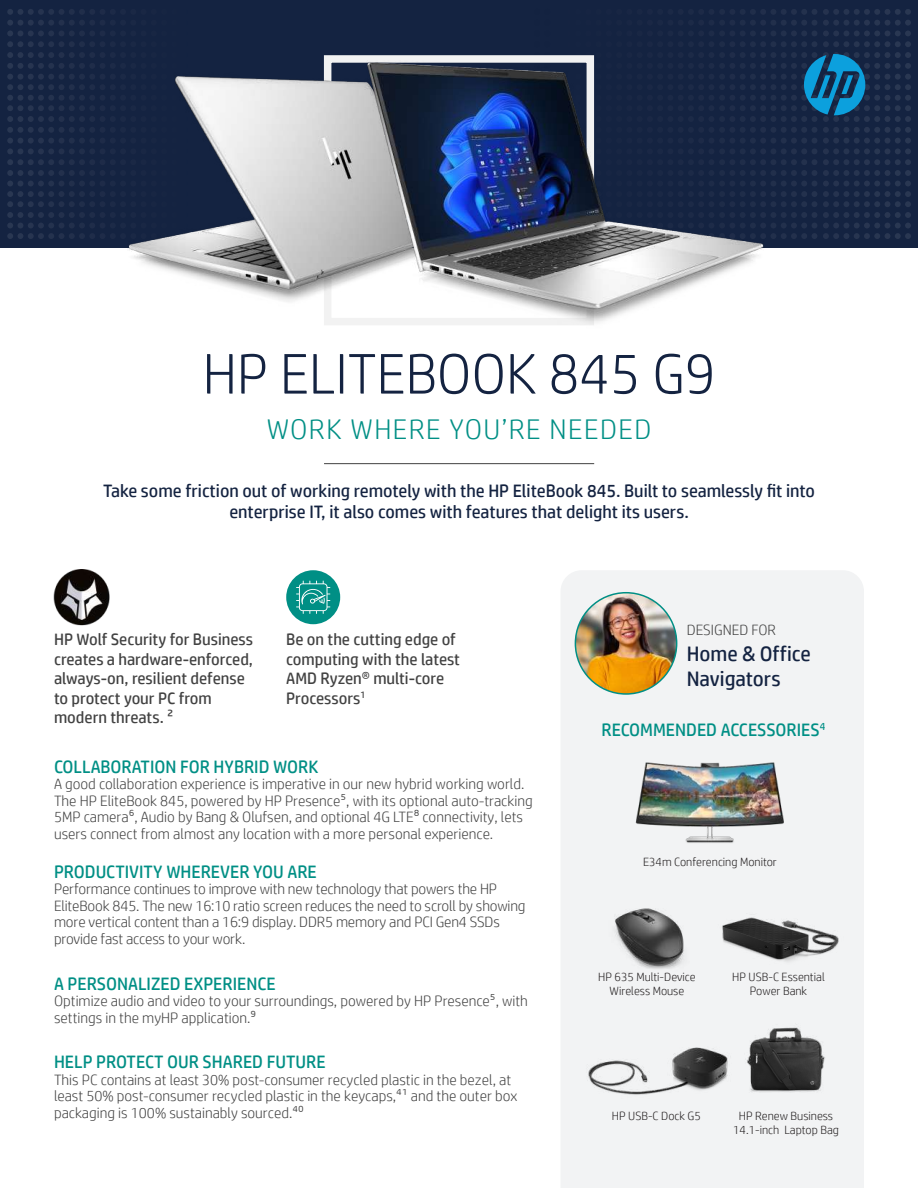
<style>
.page{position:relative;width:918px;height:1188px;background:#fff}
.page>*{position:absolute;margin:0;border:0;box-sizing:border-box;transform-origin:0 0}
.t1{font:300 57px "HP Simplified";color:#142341}
.t2{font:300 28.5px "HP Simplified";letter-spacing:.05em;color:#008f85}
.t3{font:21px/25.2px "HP Simplified";color:#142341}
.t4{font:18px/21.6px "HP Simplified";color:#142341;text-align:center}
.t5{font:18px "HP Simplified";color:#008f85}
.t6{font:16.5px/19.5px "HP Simplified";color:#424242}
.t7{font:300 15px/16.5px "HP Simplified";color:#424242}
.t8{font:300 12px/14.4px "HP Simplified";color:#231f20;text-align:center}
</style>
<div class="page">
<img style="left:53px;top:570px;width:57px;height:56px">
<div style="left:0;top:0;width:918px;height:248px;background:#142341"></div>
<svg style="left:895px;top:9px;width:16px;height:230px"></svg>
<svg style="left:804px;top:54px;width:61px;height:61px"></svg>
<hr style="left:324px;top:463px;width:270px;height:1px;background:#424242">
<div style="left:286px;top:570px;width:54px;height:54px;background:#008f85;border-radius:50%"></div>
<svg style="left:296px;top:581px;width:34px;height:33px"></svg>
<div style="left:561px;top:571px;width:303px;height:617px;background:#f2f3f4"></div>
<img style="left:575px;top:593px;width:102px;height:101px;border-radius:51px">
<div style="left:575px;top:592px;width:102px;height:103px;border:2px solid #008f85;border-radius:50%"></div>
<img style="left:128px;top:55px;width:222px;height:270px">
<img style="left:350px;top:9px;width:426px;height:316px">
<img style="left:718px;top:903px;width:126px;height:78px">
<img style="left:608px;top:903px;width:81px;height:68px">
<img style="left:581px;top:1031px;width:154px;height:79px">
<img style="left:632px;top:758px;width:156px;height:89px">
<img style="left:745px;top:1018px;width:80px;height:79px">
<h1 class="t1" style="left:203px;top:342px;width:514px">HP ELITEBOOK 845 G9</h1>
<h2 class="t2" style="left:267px;top:413px;width:386px">WORK WHERE YOU’RE NEEDED</h2>
<p class="t4" style="left:103px;top:479px;width:713px">Take some friction out of working remotely with the HP EliteBook 845. Built to seamlessly fit into enterprise IT, it also comes with features that delight its users.</p>
<p class="t6" style="left:54px;top:630px;width:201px">HP Wolf Security for Business creates a hardware-enforced, always-on, resilient defense to protect your PC from modern threats. 2</p>
<p class="t6" style="left:286px;top:630px;width:175px">Be on the cutting edge of computing with the latest<br>AMD Ryzen® multi-core<br>Processors<sup>1</sup></p>
<p class="t5" style="left:54px;top:756px;width:266px">COLLABORATION FOR HYBRID WORK</p>
<p class="t7" style="left:54px;top:776px;width:480px">A good collaboration experience is imperative in our new hybrid working world.<br>The HP EliteBook 845, powered by HP Presence5, with its optional auto-tracking 5MP camera6, Audio by Bang &amp; Olufsen, and optional 4G LTE8 connectivity, lets users connect from almost any location with a more personal experience.</p>
<p class="t5" style="left:54px;top:861px;width:264px">PRODUCTIVITY WHEREVER YOU ARE</p>
<p class="t7" style="left:54px;top:881px;width:473px">Performance continues to improve with new technology that powers the HP EliteBook 845. The new 16:10 ratio screen reduces the need to scroll by showing more vertical content than a 16:9 display. DDR5 memory and PCI Gen4 SSDs provide fast access to your work.</p>
<p class="t5" style="left:54px;top:973px;width:223px">A PERSONALIZED EXPERIENCE</p>
<p class="t7" style="left:54px;top:993px;width:475px">Optimize audio and video to your surroundings, powered by HP Presence5, with settings in the myHP application.9</p>
<p class="t5" style="left:54px;top:1052px;width:273px">HELP PROTECT OUR SHARED FUTURE</p>
<p class="t7" style="left:54px;top:1071px;width:465px">This PC contains at least 30% post-consumer recycled plastic in the bezel, at least 50% post-consumer recycled plastic in the keycaps,41 and the outer box packaging is 100% sustainably sourced.40</p>
<p class="t7" style="left:687px;top:621px;width:91px">DESIGNED FOR</p>
<h3 class="t3" style="left:687px;top:641px;width:126px">Home &amp; Office<br>Navigators</h3>
<p class="t5" style="left:601px;top:720px;width:225px">RECOMMENDED ACCESSORIES<sup>4</sup></p>
<p class="t8" style="left:643px;top:854px;width:135px">E34m Conferencing Monitor</p>
<p class="t8" style="left:598px;top:969px;width:99px">HP 635 Multi-Device<br>Wireless Mouse</p>
<p class="t8" style="left:732px;top:969px;width:94px">HP USB-C Essential<br>Power Bank</p>
<p class="t8" style="left:612px;top:1108px;width:90px">HP USB-C Dock G5</p>
<p class="t8" style="left:733px;top:1108px;width:107px">HP Renew Business<br>14.1-inch Laptop Bag</p>
</div>
